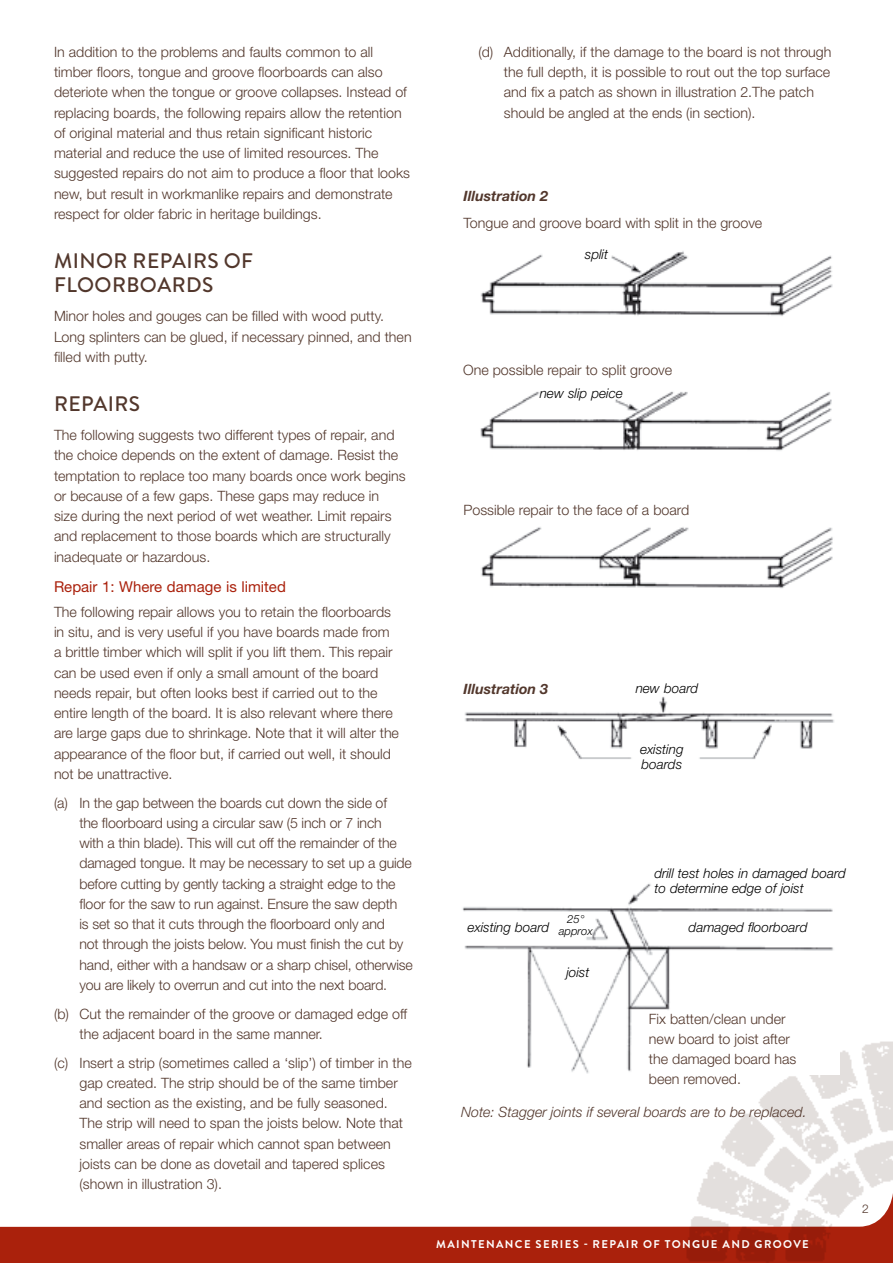
<style>
.page{position:relative;width:893px;height:1263px;background:#fff}
.page>*{position:absolute;margin:0;border:0;box-sizing:border-box;transform-origin:0 0}
.t1{font:500 21px/24px "Brandon Grotesque";letter-spacing:.02em;color:#52372c}
.t2{font:15px "Helvetica Neue LT Std";color:#aa210c}
.t3{font:300 14.25px/20.2px "Helvetica Neue LT Std";color:#52372c}
.t4{font:italic 300 14.25px "Helvetica Neue LT Std";color:#52372c}
.t5{font:italic 700 14.25px "Helvetica Neue LT Std";color:#52372c}
.t6{font:italic 300 13.5px/15px "Helvetica Neue LT Std";color:#000}
.t7{font:300 12px "Helvetica Neue LT Std";color:#52372c}
.t8{font:700 11.25px "Brandon Grotesque";letter-spacing:.12em;color:#fff}
.t9{font:italic 300 11.25px/12px "Helvetica Neue LT Std";color:#000;text-align:center}
</style>
<div class="page">
<div style="left:0;top:1226px;width:676px;height:37px;background:#aa210c"></div>
<img style="left:676px;top:1041px;width:217px;height:222px">
<img style="left:464px;top:696px;width:370px;height:63px">
<img style="left:462px;top:883px;width:377px;height:192px">
<img style="left:480px;top:251px;width:353px;height:65px">
<img style="left:481px;top:527px;width:352px;height:62px">
<img style="left:480px;top:391px;width:352px;height:60px">
<p class="t3" style="left:54px;top:41px;width:358px">In addition to the problems and faults common to all timber floors, tongue and groove floorboards can also deteriote when the tongue or groove collapses. Instead of replacing boards, the following repairs allow the retention of original material and thus retain significant historic material and reduce the use of limited resources. The suggested repairs do not aim to produce a floor that looks new, but result in workmanlike repairs and demonstrate respect for older fabric in heritage buildings.</p>
<h1 class="t1" style="left:54px;top:250px;width:200px">MI NOR REPAI RS OF<br>FLOORBOARDS</h1>
<p class="t3" style="left:54px;top:306px;width:359px">Minor holes and gouges can be filled with wood putty.<br>Long splinters can be glued, if necessary pinned, and then filled with putty.</p>
<h1 class="t1" style="left:54px;top:392px;width:86px">R EPAI RS</h1>
<p class="t3" style="left:54px;top:424px;width:353px">The following suggests two different types of repair, and the choice depends on the extent of damage. Resist the temptation to replace too many boards once work begins or because of a few gaps. These gaps may reduce in size during the next period of wet weather. Limit repairs and replacement to those boards which are structurally inadequate or hazardous.</p>
<p class="t2" style="left:54px;top:578px;width:233px">Repair 1: Where damage is limited</p>
<p class="t3" style="left:54px;top:601px;width:347px">The following repair allows you to retain the floorboards in situ, and is very useful if you have boards made from a brittle timber which will split if you lift them. This repair can be used even if only a small amount of the board needs repair, but often looks best if carried out to the entire length of the board. It is also relevant where there are large gaps due to shrinkage. Note that it will alter the appearance of the floor but, if carried out well, it should not be unattractive.</p>
<p class="t3" style="left:80px;top:792px;width:335px;text-indent:-26px">(a) In the gap between the boards cut down the side of<br>the floorboard using a circular saw (5 inch or 7 inch<br>with a thin blade). This will cut off the remainder of the damaged tongue. It may be necessary to set up a guide before cutting by gently tacking a straight edge to the floor for the saw to run against. Ensure the saw depth<br>is set so that it cuts through the floorboard only and<br>not through the joists below. You must finish the cut by hand, either with a handsaw or a sharp chisel, otherwise you are likely to overrun and cut into the next board.</p>
<p class="t3" style="left:80px;top:1003px;width:329px;text-indent:-26px">(b) Cut the remainder of the groove or damaged edge off the adjacent board in the same manner.</p>
<p class="t3" style="left:80px;top:1052px;width:334px;text-indent:-26px">(c) Insert a strip (sometimes called a ‘slip’) of timber in the gap created. The strip should be of the same timber and section as the existing, and be fully seasoned.<br>The strip will need to span the joists below. Note that smaller areas of repair which cannot span between joists can be done as dovetail and tapered splices (shown in illustration 3).</p>
<p class="t3" style="left:504px;top:41px;width:329px;text-indent:-26px">(d) Additionally, if the damage to the board is not through the full depth, it is possible to rout out the top surface and fix a patch as shown in illustration 2.The patch should be angled at the ends (in section).</p>
<p class="t5" style="left:463px;top:187px;width:86px">Illustration 2</p>
<p class="t3" style="left:463px;top:213px;width:300px">Tongue and groove board with split in the groove</p>
<p class="t6" style="left:585px;top:247px;width:25px">split</p>
<p class="t3" style="left:463px;top:359px;width:211px">One possible repair to split groove</p>
<p class="t6" style="left:540px;top:385px;width:85px">new slip peice</p>
<p class="t3" style="left:463px;top:499px;width:227px">Possible repair to the face of a board</p>
<p class="t5" style="left:463px;top:680px;width:86px">Illustration 3</p>
<p class="t6" style="left:636px;top:680px;width:64px">new board</p>
<p class="t6" style="left:640px;top:741px;width:45px">existing boards</p>
<p class="t6" style="left:654px;top:866px;width:193px">drill test holes in damaged board to determine edge of joist</p>
<p class="t9" style="left:559px;top:913px;width:35px">25° approx</p>
<p class="t6" style="left:467px;top:920px;width:83px">existing board</p>
<p class="t6" style="left:689px;top:920px;width:120px">damaged floorboard</p>
<p class="t6" style="left:566px;top:964px;width:24px">joist</p>
<p class="t3" style="left:649px;top:1008px;width:149px">Fix batten/clean under new board to joist after the damaged board has been removed.</p>
<p class="t4" style="left:461px;top:1103px;width:347px">Note: Stagger joints if several boards are to be replaced.</p>
<p class="t8" style="left:436px;top:1236px;width:374px">MAINTENANCE SERIES - REPAIR OF TONGUE AND GROOVE</p>
<p class="t7" style="left:862px;top:1202px;width:8px">2</p>
</div>
